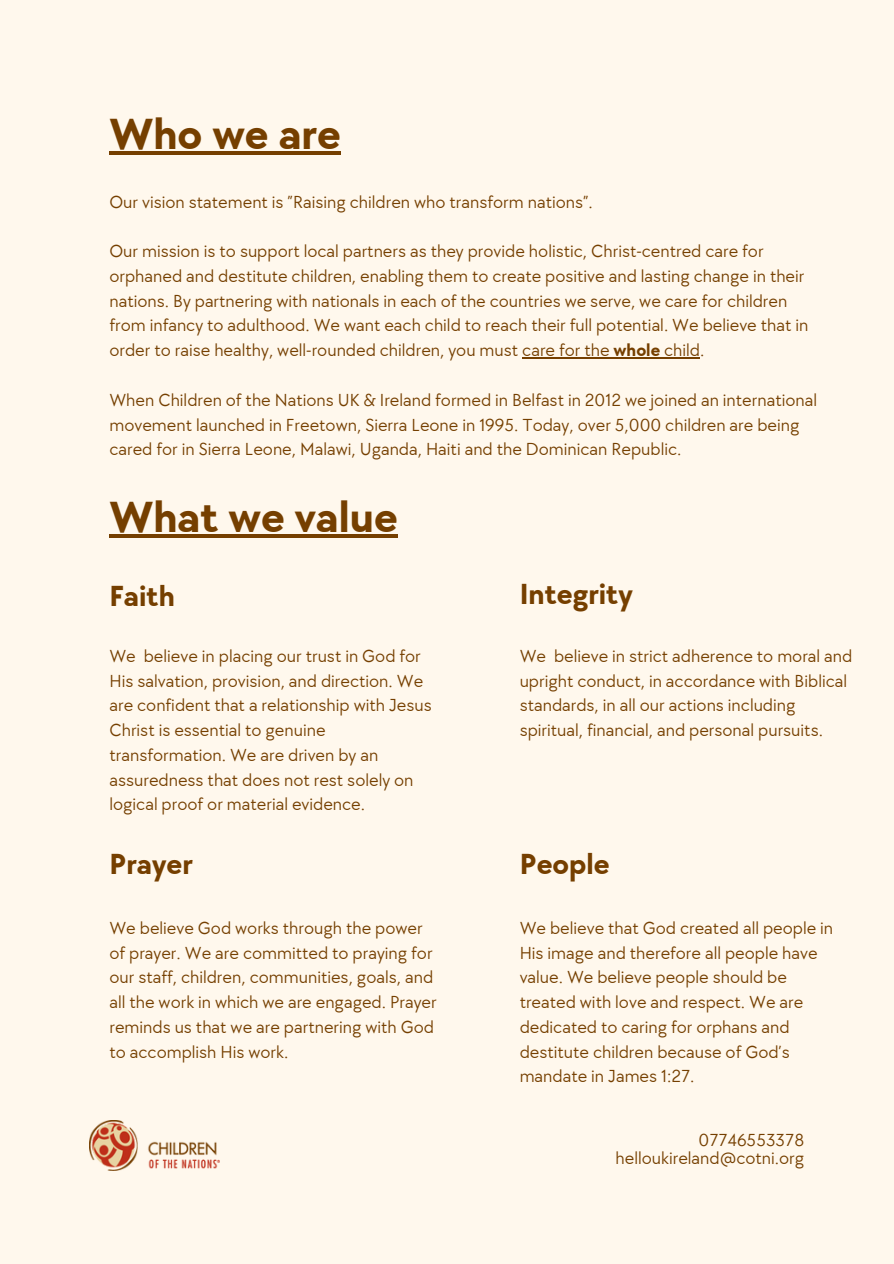
<style>
.page{position:relative;width:894px;height:1264px;background:#fff}
.page>*{position:absolute;margin:0;border:0;box-sizing:border-box;transform-origin:0 0}
.t1{font:700 45px "TT Chocolates";color:#753f00}
.t2{font:700 30px "TT Chocolates";color:#753f00}
.t3{font:18px/24.8px "TT Chocolates";color:#753f00}
.s1{font-weight:700}
</style>
<div class="page">
<div style="left:0;top:0;width:893px;height:1263px;background:#fff8ed"></div>
<hr style="left:522px;top:357px;width:91px;height:1px;background:#753f00">
<hr style="left:613px;top:357px;width:47px;height:1px;background:#753f00">
<hr style="left:660px;top:357px;width:40px;height:1px;background:#753f00">
<hr style="left:109px;top:151px;width:232px;height:4px;background:#753f00">
<hr style="left:109px;top:534px;width:289px;height:3px;background:#753f00">
<img style="left:89px;top:1120px;width:131px;height:50px">
<p class="t1" style="left:109px;top:109px;width:233px">Who we are</p>
<h1 class="t3" style="left:109px;top:190px;width:485px">Our vision statement is ”Raising children who transform nations”.</h1>
<p class="t3" style="left:109px;top:239px;width:700px">Our mission is to support local partners as they provide holistic, Christ-centred care for orphaned and destitute children, enabling them to create positive and lasting change in their nations. By partnering with nationals in each of the countries we serve, we care for children from infancy to adulthood. We want each child to reach their full potential. We believe that in order to raise healthy, well-rounded children, you must care for the <span class="s1">whole</span> child.</p>
<p class="t3" style="left:109px;top:388px;width:709px">When Children of the Nations UK &amp; Ireland formed in Belfast in 2012 we joined an international movement launched in Freetown, Sierra Leone in 1995. Today, over 5,000 children are being cared for in Sierra Leone, Malawi, Uganda, Haiti and the Dominican Republic.</p>
<h2 class="t1" style="left:109px;top:491px;width:290px">What we value</h2>
<p class="t2" style="left:109px;top:578px;width:67px">Faith</p>
<p class="t3" style="left:109px;top:644px;width:324px">We believe in placing our trust in God for His salvation, provision, and direction. We are confident that a relationship with Jesus Christ is essential to genuine transformation. We are driven by an assuredness that does not rest solely on logical proof or material evidence.</p>
<h2 class="t2" style="left:109px;top:847px;width:85px">Prayer</h2>
<h2 class="t3" style="left:109px;top:916px;width:329px">We believe God works through the power of prayer. We are committed to praying for our staff, children, communities, goals, and all the work in which we are engaged. Prayer reminds us that we are partnering with God to accomplish His work.</h2>
<p class="t2" style="left:519px;top:577px;width:114px">Integrity</p>
<p class="t3" style="left:519px;top:644px;width:334px">We believe in strict adherence to moral and upright conduct, in accordance with Biblical standards, in all our actions including spiritual, financial, and personal pursuits.</p>
<p class="t2" style="left:519px;top:847px;width:91px">People</p>
<p class="t3" style="left:519px;top:916px;width:315px">We believe that God created all people in His image and therefore all people have value. We believe people should be treated with love and respect. We are dedicated to caring for orphans and destitute children because of God’s mandate in James 1:27.</p>
<h1 class="t3" style="left:698px;top:1128px;width:107px">07746553378</h1>
<h2 class="t3" style="left:615px;top:1146px;width:190px">helloukireland@cotni.org</h2>
</div>
